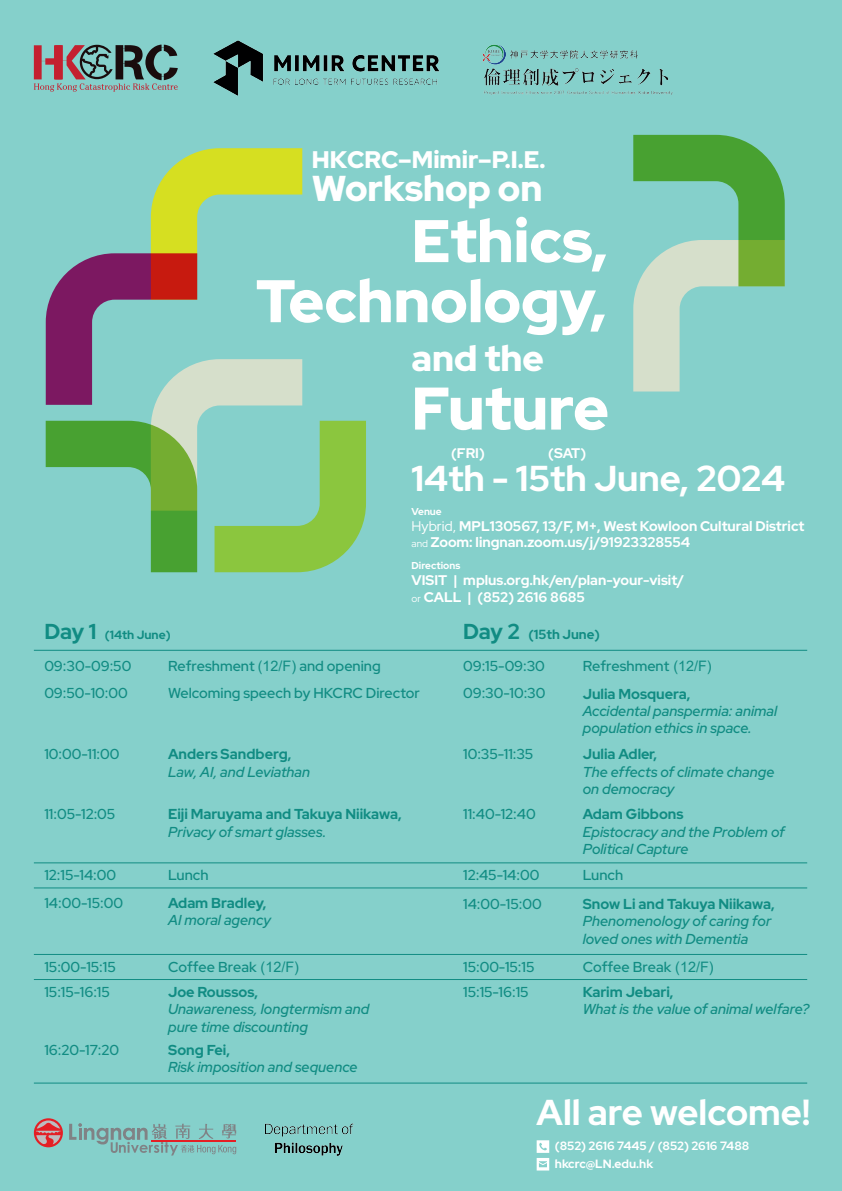
<style>
.page{position:relative;width:842px;height:1191px;background:#85d0cb}
.page>*{position:absolute;margin:0;border:0;box-sizing:border-box;transform-origin:0 0}
.t1{font:900 60px/60.1px "Red Hat Display";color:#fff;text-align:right}
.t2{font:700 36px "Red Hat Display";color:#fff}
.t3{font:900 36px "Red Hat Display";color:#fff}
.t4{font:900 24px "Red Hat Display";color:#fff}
.t5{font:italic 500 14.4px/17.3px "Red Hat Display";color:#118c83}
.t6{font:500 14.4px/27.1px "Red Hat Display";color:#118c83}
.t7{font:700 14.4px/27.2px "Red Hat Display";color:#118c83}
.t8{font:700 14px/16.8px "Red Hat Display";color:#fff}
.t9{font:700 13.2px "Red Hat Display";color:#118c83}
.t10{font:700 12px/18px "Red Hat Display";letter-spacing:-.005em;color:#fff}
.t11{font:700 12px "Red Hat Display";color:#118c83}
.t12{font:700 10px "Red Hat Display";color:#fff}
.s1{font-weight:400}
.s2{font-weight:400;font-size:10px}
.s3{font-size:21.6px}
.s4{font-family:"Arial";font-weight:400}
.s5{font-weight:500}
.s6{font-weight:700}
</style>
<div class="page">
<svg style="left:633px;top:135px;width:152px;height:256px"></svg>
<svg style="left:46px;top:148px;width:320px;height:424px"></svg>
<svg style="left:34px;top:1118px;width:29px;height:29px"></svg>
<svg style="left:69px;top:1123px;width:167px;height:32px"></svg>
<svg style="left:34px;top:45px;width:144px;height:47px"></svg>
<img style="left:213px;top:40px;width:227px;height:56px">
<img style="left:265px;top:1123px;width:89px;height:33px">
<img style="left:482px;top:50px;width:191px;height:45px">
<img style="left:483px;top:44px;width:22px;height:20px">
<svg style="left:537px;top:1140px;width:12px;height:12px"></svg>
<svg style="left:537px;top:1158px;width:12px;height:12px"></svg>
<hr style="left:34px;top:650px;width:773px;height:1px;background:#118c83">
<hr style="left:34px;top:1082px;width:773px;height:1px;background:#118c83">
<hr style="left:34px;top:862px;width:773px;height:1px;background:#118c83">
<hr style="left:34px;top:887px;width:773px;height:1px;background:#118c83">
<hr style="left:34px;top:979px;width:773px;height:1px;background:#118c83">
<hr style="left:34px;top:954px;width:773px;height:1px;background:#118c83">
<h3 class="t4" style="left:312px;top:144px;width:235px">HKCRC–Mimir–P.I.E.</h3>
<h2 class="t3" style="left:312px;top:165px;width:232px">Workshop on</h2>
<h1 class="t1" style="left:256px;top:210px;width:353px">Ethics,<br>Technology,</h1>
<h2 class="t3" style="left:412px;top:335px;width:134px">and the</h2>
<h1 class="t1" style="left:412px;top:377px;width:199px">Future</h1>
<p class="t8" style="left:451px;top:444px;width:35px">(FRI)</p>
<p class="t8" style="left:548px;top:444px;width:39px">(SAT)</p>
<h2 class="t2" style="left:412px;top:455px;width:375px">14th - 15th June, 2024</h2>
<p class="t12" style="left:412px;top:505px;width:32px">Venue</p>
<p class="t8" style="left:412px;top:517px;width:394px"><span class="s1">Hybrid,</span> MPL130567, 13/F, M+, West Kowloon Cultural District <span class="s2">and</span> Zoom: lingnan.zoom.us/j/91923328554</p>
<p class="t12" style="left:412px;top:559px;width:50px">Directions</p>
<p class="t8" style="left:412px;top:571px;width:274px">VISIT | mplus.org.hk/en/plan-your-visit/ <span class="s2">or</span> CALL | (852) 2616 8685</p>
<p class="t11" style="left:44px;top:627px;width:128px"><span class="s3">Day 1</span> (14th June)</p>
<p class="t6" style="left:44px;top:652px;width:88px">09:30-09:50<br>09:50-10:00</p>
<p class="t6" style="left:168px;top:652px;width:253px">Refreshment <span class="s4">(12/F)</span> and opening<br>Welcoming speech by HKCRC Director</p>
<p class="t6" style="left:44px;top:740px;width:77px">10:00-11:00</p>
<p class="t6" style="left:44px;top:800px;width:72px">11:05-12:05</p>
<p class="t6" style="left:44px;top:861px;width:73px">12:15-14:00</p>
<p class="t7" style="left:168px;top:740px;width:125px">Anders Sandberg,</p>
<p class="t5" style="left:168px;top:762px;width:144px">Law, AI, and Leviathan</p>
<p class="t7" style="left:168px;top:800px;width:235px">Eiji Maruyama and Takuya Niikawa,</p>
<p class="t5" style="left:168px;top:822px;width:160px">Privacy of smart glasses.</p>
<p class="t6" style="left:168px;top:861px;width:42px">Lunch</p>
<p class="t9" style="left:463px;top:626px;width:138px"><span class="s3">Day 2</span> (15th June)</p>
<p class="t6" style="left:463px;top:652px;width:83px">09:15-09:30</p>
<p class="t7" style="left:583px;top:652px;width:130px"><span class="s5">Refreshment</span> <span class="s4">(12/F)<br></span>Julia Mosquera,</p>
<p class="t5" style="left:583px;top:701px;width:196px">Accidental panspermia: animal population ethics in space.</p>
<p class="t7" style="left:583px;top:740px;width:76px">Julia Adler,</p>
<p class="t5" style="left:583px;top:762px;width:193px">The effects of climate change on democracy</p>
<p class="t7" style="left:583px;top:800px;width:102px">Adam Gibbons</p>
<p class="t5" style="left:583px;top:822px;width:203px">Epistocracy and the Problem of<br>Political Capture</p>
<p class="t6" style="left:583px;top:861px;width:42px">Lunch</p>
<p class="t6" style="left:463px;top:679px;width:84px">09:30-10:30</p>
<p class="t6" style="left:463px;top:740px;width:72px">10:35-11:35</p>
<p class="t6" style="left:463px;top:800px;width:74px">11:40-12:40</p>
<p class="t6" style="left:463px;top:861px;width:78px">12:45-14:00</p>
<p class="t6" style="left:44px;top:889px;width:80px">14:00-15:00</p>
<p class="t6" style="left:44px;top:954px;width:73px;line-height:24.5px">15:00-15:15<br>15:15-16:15</p>
<p class="t7" style="left:168px;top:889px;width:100px">Adam Bradley,</p>
<p class="t5" style="left:168px;top:911px;width:104px">AI moral agency</p>
<p class="t6" style="left:168px;top:954px;width:132px;line-height:24.6px">Coffee Break <span class="s4">(12/F)<br></span><span class="s6">Joe Roussos,</span></p>
<p class="t5" style="left:168px;top:1000px;width:203px">Unawareness, longtermism and pure time discounting</p>
<p class="t6" style="left:463px;top:890px;width:80px">14:00-15:00</p>
<p class="t6" style="left:463px;top:954px;width:73px;line-height:24.5px">15:00-15:15<br>15:15-16:15</p>
<p class="t7" style="left:583px;top:890px;width:193px">Snow Li and Takuya Niikawa,</p>
<p class="t5" style="left:583px;top:912px;width:190px">Phenomenology of caring for loved ones with Dementia</p>
<p class="t7" style="left:583px;top:954px;width:132px;line-height:24.6px"><span class="s5">Coffee Break</span> <span class="s4">(12/F)<br></span>Karim Jebari,</p>
<p class="t5" style="left:583px;top:1000px;width:228px">What is the value of animal welfare?</p>
<p class="t6" style="left:44px;top:1036px;width:76px">16:20-17:20</p>
<p class="t7" style="left:168px;top:1036px;width:63px">Song Fei,</p>
<p class="t5" style="left:168px;top:1058px;width:191px">Risk imposition and sequence</p>
<h2 class="t2" style="left:537px;top:1089px;width:275px">All are welcome!</h2>
<p class="t10" style="left:555px;top:1136px;width:196px">(852) 2616 7445 / (852) 2616 7488 hkcrc@LN.edu.hk</p>
</div>
